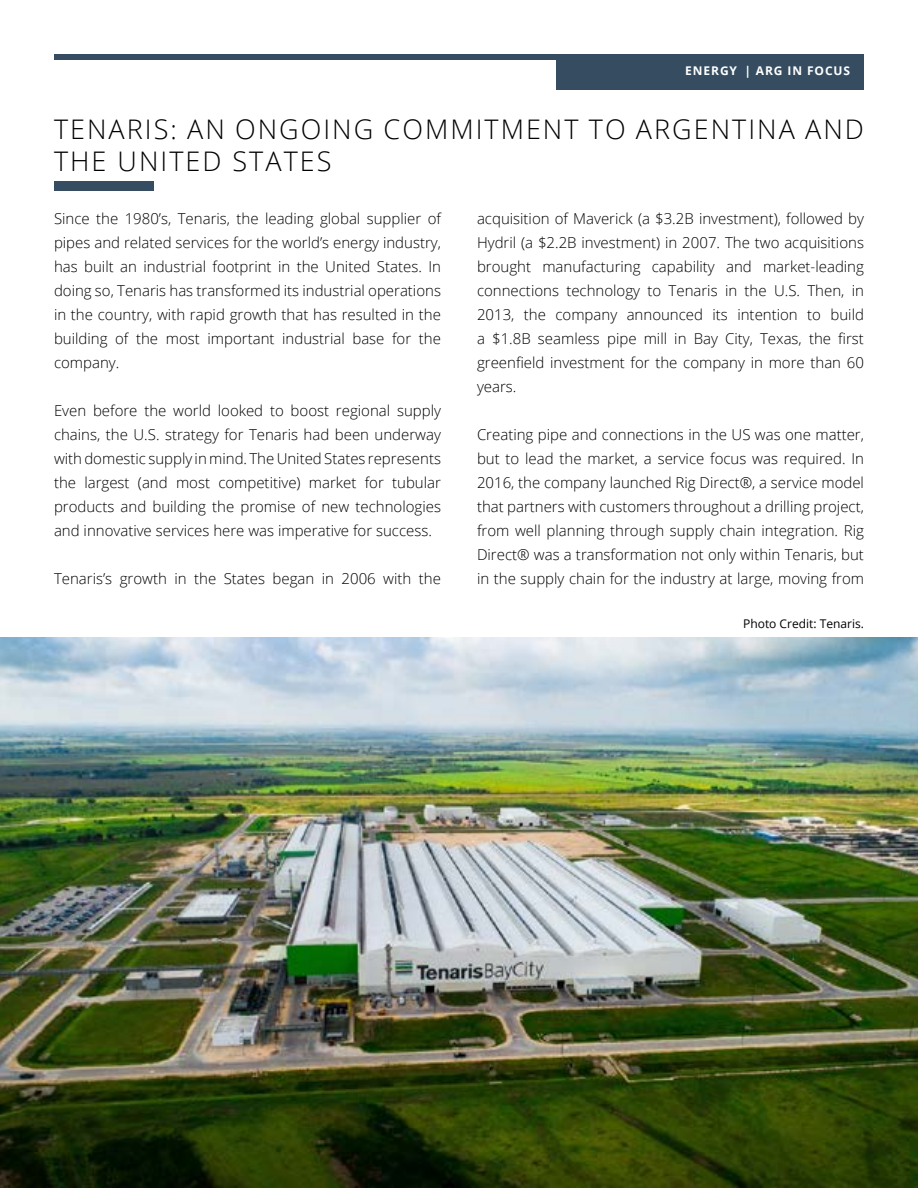
<style>
.page{position:relative;width:918px;height:1188px;background:#fff}
.page>*{position:absolute;margin:0;border:0;box-sizing:border-box;transform-origin:0 0}
.t1{font:300 27px/32.4px "Open Sans";letter-spacing:.075em;color:#000}
.t2{font:300 15px/24px "Open Sans";color:#000;text-align:justify}
.t3{font:12px "Open Sans";color:#000}
.t4{font:700 12px "Open Sans";letter-spacing:.075em;color:#fff}
</style>
<div class="page">
<div style="left:54px;top:54px;width:810px;height:5px;background:#364d61"></div>
<div style="left:556px;top:54px;width:308px;height:36px;background:#364d61"></div>
<img style="left:0;top:637px;width:918px;height:551px">
<div style="left:54px;top:182px;width:100px;height:9px;background:#364d61"></div>
<p class="t4" style="left:685px;top:62px;width:166px">EN ERGY | ARG IN FOCUS</p>
<h1 class="t1" style="left:54px;top:112px;width:812px">TENARIS: AN ONGOING COMMITMENT TO ARGENTINA AND<br>THE UNITED STATES</h1>
<p class="t2" style="left:54px;top:206px;width:389px">Since the 1980’s, Tenaris, the leading global supplier of pipes and related services for the world’s energy industry, has built an industrial footprint in the United States. In doing so, Tenaris has transformed its industrial operations in the country, with rapid growth that has resulted in the building of the most important industrial base for the company.</p>
<p class="t2" style="left:54px;top:398px;width:389px">Even before the world looked to boost regional supply chains, the U.S. strategy for Tenaris had been underway with domestic supply in mind. The United States represents the largest (and most competitive) market for tubular products and building the promise of new technologies and innovative services here was imperative for success.</p>
<p class="t2" style="left:54px;top:566px;width:389px">Tenaris’s growth in the States began in 2006 with the</p>
<p class="t2" style="left:477px;top:206px;width:389px">acquisition of Maverick (a $3.2B investment), followed by Hydril (a $2.2B investment) in 2007. The two acquisitions brought manufacturing capability and market-leading connections technology to Tenaris in the U.S. Then, in 2013, the company announced its intention to build a $1.8B seamless pipe mill in Bay City, Texas, the first greenfield investment for the company in more than 60 years.</p>
<p class="t2" style="left:477px;top:422px;width:389px">Creating pipe and connections in the US was one matter, but to lead the market, a service focus was required. In 2016, the company launched Rig Direct®, a service model that partners with customers throughout a drilling project, from well planning through supply chain integration. Rig Direct® was a transformation not only within Tenaris, but in the supply chain for the industry at large, moving from</p>
<p class="t3" style="left:743px;top:616px;width:122px">Photo Credit: Tenaris.</p>
</div>
